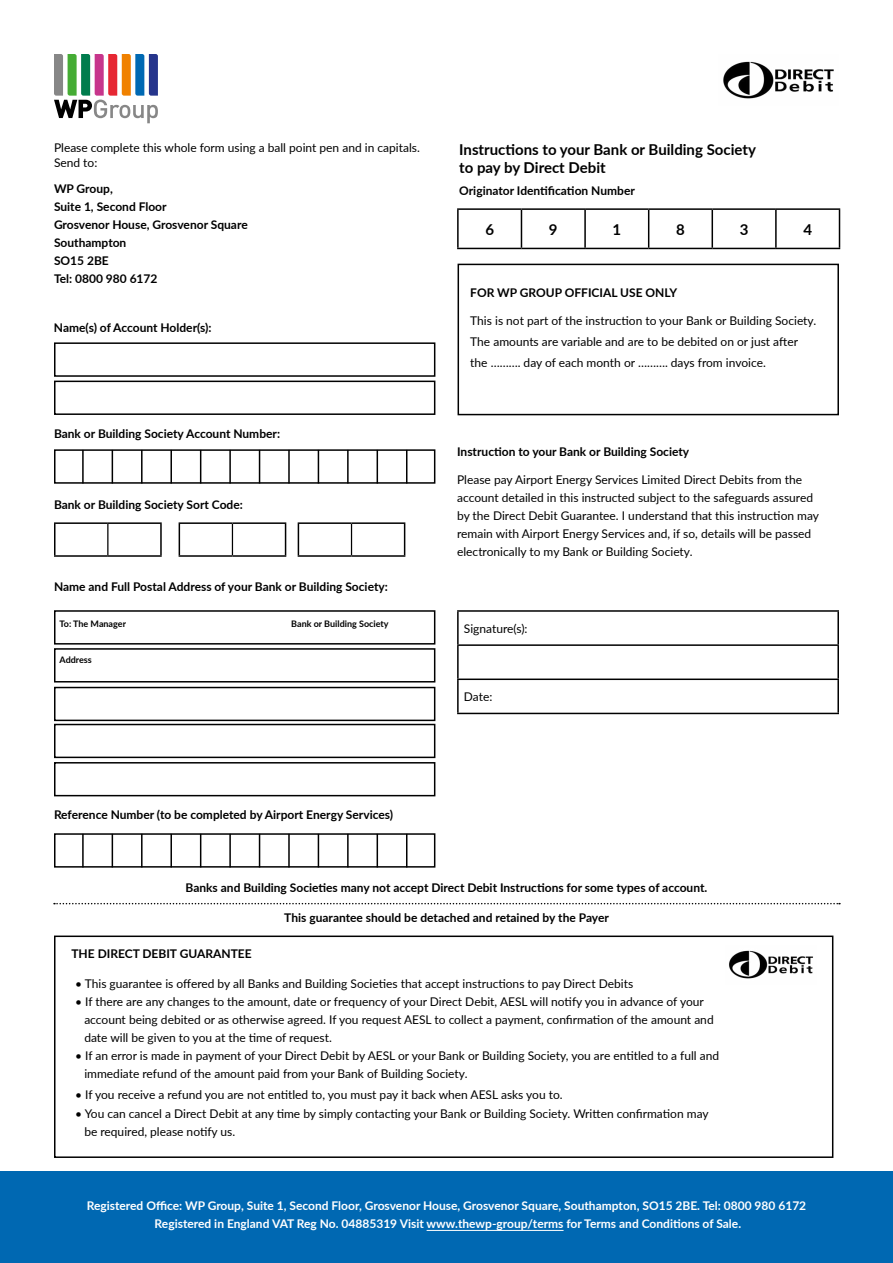
<style>
.page{position:relative;width:893px;height:1263px;background:#fff}
.page>*{position:absolute;margin:0;border:0;box-sizing:border-box;transform-origin:0 0}
.t1{font:700 15px/18px "Lato";color:#000}
.t2{font:12px/18px "Lato";color:#000}
.t3{font:700 12px/18px "Lato";color:#000}
.t4{font:700 12px/18px "Lato";color:#fff;text-align:center}
.t5{font:700 9px "Lato";color:#000}
</style>
<div class="page">
<svg style="left:54px;top:54px;width:104px;height:69px"></svg>
<hr style="left:107px;top:524px;width:1px;height:31px;background:#000">
<hr style="left:54px;top:522px;width:54px;height:2px;background:#000">
<hr style="left:54px;top:524px;width:2px;height:31px;background:#000">
<hr style="left:108px;top:522px;width:54px;height:2px;background:#000">
<hr style="left:160px;top:524px;width:2px;height:31px;background:#000">
<hr style="left:54px;top:555px;width:54px;height:2px;background:#000">
<hr style="left:108px;top:555px;width:54px;height:2px;background:#000">
<hr style="left:232px;top:524px;width:1px;height:31px;background:#000">
<hr style="left:179px;top:522px;width:53px;height:2px;background:#000">
<hr style="left:179px;top:524px;width:1px;height:31px;background:#000">
<hr style="left:232px;top:522px;width:54px;height:2px;background:#000">
<hr style="left:285px;top:524px;width:1px;height:31px;background:#000">
<hr style="left:179px;top:555px;width:53px;height:2px;background:#000">
<hr style="left:232px;top:555px;width:54px;height:2px;background:#000">
<hr style="left:351px;top:524px;width:1px;height:31px;background:#000">
<hr style="left:298px;top:522px;width:53px;height:2px;background:#000">
<hr style="left:298px;top:524px;width:1px;height:31px;background:#000">
<hr style="left:351px;top:522px;width:54px;height:2px;background:#000">
<hr style="left:404px;top:524px;width:1px;height:31px;background:#000">
<hr style="left:298px;top:555px;width:53px;height:2px;background:#000">
<hr style="left:351px;top:555px;width:54px;height:2px;background:#000">
<div style="left:54px;top:342px;width:381px;height:35px;border:2px solid #000"></div>
<div style="left:54px;top:381px;width:381px;height:34px;border:2px solid #000"></div>
<div style="left:458px;top:264px;width:381px;height:151px;border:2px solid #000"></div>
<div style="left:0;top:1171px;width:893px;height:92px;background:#0068b2"></div>
<img style="left:723px;top:61px;width:111px;height:38px">
<img style="left:729px;top:950px;width:84px;height:29px">
<div style="left:54px;top:449px;width:381px;height:35px;border:2px solid #000"></div>
<hr style="left:82px;top:450px;width:2px;height:33px;background:#000">
<hr style="left:200px;top:450px;width:1px;height:33px;background:#000">
<hr style="left:318px;top:450px;width:1px;height:33px;background:#000">
<hr style="left:141px;top:450px;width:2px;height:33px;background:#000">
<hr style="left:259px;top:450px;width:1px;height:33px;background:#000">
<hr style="left:377px;top:450px;width:1px;height:33px;background:#000">
<hr style="left:112px;top:450px;width:1px;height:33px;background:#000">
<hr style="left:229px;top:450px;width:2px;height:33px;background:#000">
<hr style="left:347px;top:450px;width:2px;height:33px;background:#000">
<hr style="left:170px;top:450px;width:2px;height:33px;background:#000">
<hr style="left:288px;top:450px;width:2px;height:33px;background:#000">
<hr style="left:406px;top:450px;width:1px;height:33px;background:#000">
<hr style="left:457px;top:208px;width:64px;height:2px;background:#000">
<hr style="left:457px;top:210px;width:2px;height:38px;background:#000">
<hr style="left:521px;top:208px;width:64px;height:2px;background:#000">
<hr style="left:521px;top:210px;width:1px;height:38px;background:#000">
<hr style="left:585px;top:208px;width:64px;height:2px;background:#000">
<hr style="left:584px;top:210px;width:2px;height:38px;background:#000">
<hr style="left:649px;top:208px;width:63px;height:2px;background:#000">
<hr style="left:648px;top:210px;width:1px;height:38px;background:#000">
<hr style="left:712px;top:208px;width:64px;height:2px;background:#000">
<hr style="left:711px;top:210px;width:2px;height:38px;background:#000">
<hr style="left:776px;top:208px;width:64px;height:2px;background:#000">
<hr style="left:775px;top:210px;width:2px;height:38px;background:#000">
<hr style="left:839px;top:210px;width:1px;height:38px;background:#000">
<hr style="left:457px;top:248px;width:64px;height:1px;background:#000">
<hr style="left:521px;top:248px;width:64px;height:1px;background:#000">
<hr style="left:585px;top:248px;width:64px;height:1px;background:#000">
<hr style="left:649px;top:248px;width:63px;height:1px;background:#000">
<hr style="left:712px;top:248px;width:64px;height:1px;background:#000">
<hr style="left:776px;top:248px;width:64px;height:1px;background:#000">
<div style="left:54px;top:833px;width:381px;height:35px;border:2px solid #000"></div>
<hr style="left:82px;top:834px;width:2px;height:33px;background:#000">
<hr style="left:200px;top:834px;width:1px;height:33px;background:#000">
<hr style="left:318px;top:834px;width:1px;height:33px;background:#000">
<hr style="left:141px;top:834px;width:2px;height:33px;background:#000">
<hr style="left:259px;top:834px;width:1px;height:33px;background:#000">
<hr style="left:377px;top:834px;width:1px;height:33px;background:#000">
<hr style="left:112px;top:834px;width:1px;height:33px;background:#000">
<hr style="left:229px;top:834px;width:2px;height:33px;background:#000">
<hr style="left:347px;top:834px;width:2px;height:33px;background:#000">
<hr style="left:170px;top:834px;width:2px;height:33px;background:#000">
<hr style="left:288px;top:834px;width:2px;height:33px;background:#000">
<hr style="left:406px;top:834px;width:1px;height:33px;background:#000">
<div style="left:54px;top:610px;width:381px;height:34px;border:2px solid #000"></div>
<div style="left:54px;top:648px;width:381px;height:34px;border:2px solid #000"></div>
<div style="left:54px;top:687px;width:381px;height:34px;border:2px solid #000"></div>
<div style="left:54px;top:724px;width:381px;height:34px;border:2px solid #000"></div>
<div style="left:54px;top:762px;width:381px;height:34px;border:2px solid #000"></div>
<div style="left:54px;top:935px;width:779px;height:223px;border:2px solid #000"></div>
<hr style="left:457px;top:610px;width:382px;height:2px;background:#000">
<hr style="left:457px;top:612px;width:2px;height:32px;background:#000">
<hr style="left:837px;top:612px;width:2px;height:32px;background:#000">
<hr style="left:457px;top:644px;width:382px;height:2px;background:#000">
<hr style="left:457px;top:646px;width:2px;height:32px;background:#000">
<hr style="left:837px;top:646px;width:2px;height:32px;background:#000">
<hr style="left:457px;top:678px;width:382px;height:2px;background:#000">
<hr style="left:457px;top:680px;width:2px;height:33px;background:#000">
<hr style="left:837px;top:680px;width:2px;height:33px;background:#000">
<hr style="left:457px;top:713px;width:382px;height:1px;background:#000">
<svg style="left:54px;top:903px;width:786px;height:1px"></svg>
<hr style="left:427px;top:1230px;width:137px;height:1px;background:#fff">
<p class="t2" style="left:54px;top:140px;width:367px;line-height:15px">Please complete this whole form using a ball point pen and in capitals.<br>Send to:</p>
<p class="t3" style="left:54px;top:179px;width:195px">WP Group,<br>Suite 1, Second Floor<br>Grosvenor House, Grosvenor Square<br>Southampton<br>SO15 2BE<br>Tel: 0800 980 6172</p>
<p class="t3" style="left:459px;top:181px;width:177px">Originator Identification Number</p>
<p class="t1" style="left:459px;top:140px;width:298px">Instructions to your Bank or Building Society to pay by Direct Debit</p>
<p class="t1" style="left:485px;top:220px;width:10px">6</p>
<p class="t1" style="left:549px;top:220px;width:10px">9</p>
<p class="t1" style="left:612px;top:220px;width:10px">1</p>
<p class="t1" style="left:676px;top:220px;width:10px">8</p>
<p class="t1" style="left:740px;top:220px;width:10px">3</p>
<p class="t1" style="left:803px;top:220px;width:10px">4</p>
<p class="t3" style="left:54px;top:318px;width:159px">Name(s) of Account Holder(s):</p>
<p class="t3" style="left:54px;top:424px;width:228px">Bank or Building Society Account Number:</p>
<p class="t3" style="left:54px;top:495px;width:190px">Bank or Building Society Sort Code:</p>
<p class="t3" style="left:54px;top:577px;width:335px">Name and Full Postal Address of your Bank or Building Society:</p>
<p class="t5" style="left:60px;top:617px;width:68px">To: The Manager</p>
<p class="t5" style="left:60px;top:653px;width:34px">Address</p>
<p class="t5" style="left:291px;top:617px;width:99px">Bank or Building Society</p>
<p class="t3" style="left:54px;top:805px;width:341px">Reference Number (to be completed by Airport Energy Services)</p>
<p class="t3" style="left:470px;top:283px;width:209px">FOR WP GROUP OFFICIAL USE ONLY</p>
<p class="t2" style="left:470px;top:309px;width:347px;line-height:21px">This is not part of the instruction to your Bank or Building Society.<br>The amounts are variable and are to be debited on or just after the ………. day of each month or ………. days from invoice.</p>
<p class="t3" style="left:457px;top:442px;width:234px">Instruction to your Bank or Building Society</p>
<p class="t2" style="left:457px;top:470px;width:364px">Please pay Airport Energy Services Limited Direct Debits from the account detailed in this instructed subject to the safeguards assured by the Direct Debit Guarantee. I understand that this instruction may remain with Airport Energy Services and, if so, details will be passed electronically to my Bank or Building Society.</p>
<p class="t2" style="left:464px;top:619px;width:65px">Signature(s):</p>
<p class="t2" style="left:464px;top:687px;width:30px">Date:</p>
<p class="t3" style="left:186px;top:878px;width:523px">Banks and Building Societies many not accept Direct Debit Instructions for some types of account.</p>
<p class="t3" style="left:284px;top:908px;width:326px">This guarantee should be detached and retained by the Payer</p>
<p class="t3" style="left:71px;top:944px;width:182px">THE DIRECT DEBIT GUARANTEE</p>
<p class="t2" style="left:75px;top:974px;width:560px">• This guarantee is offered by all Banks and Building Societies that accept instructions to pay Direct Debits</p>
<p class="t2" style="left:84px;top:992px;width:631px;text-indent:-9px">• If there are any changes to the amount, date or frequency of your Direct Debit, AESL will notify you in advance of your account being debited or as otherwise agreed. If you request AESL to collect a payment, confirmation of the amount and date will be given to you at the time of request.</p>
<p class="t2" style="left:84px;top:1046px;width:636px;text-indent:-9px">• If an error is made in payment of your Direct Debit by AESL or your Bank or Building Society, you are entitled to a full and immediate refund of the amount paid from your Bank of Building Society.</p>
<p class="t2" style="left:75px;top:1085px;width:489px">• If you receive a refund you are not entitled to, you must pay it back when AESL asks you to.</p>
<p class="t2" style="left:84px;top:1104px;width:626px;text-indent:-9px">• You can cancel a Direct Debit at any time by simply contacting your Bank or Building Society. Written confirmation may be required, please notify us.</p>
<p class="t4" style="left:87px;top:1196px;width:721px">Registered Office: WP Group, Suite 1, Second Floor, Grosvenor House, Grosvenor Square, Southampton, SO15 2BE. Tel: 0800 980 6172<br>Registered in England VAT Reg No. 04885319 Visit www.thewp-group/terms for Terms and Conditions of Sale.</p>
</div>
